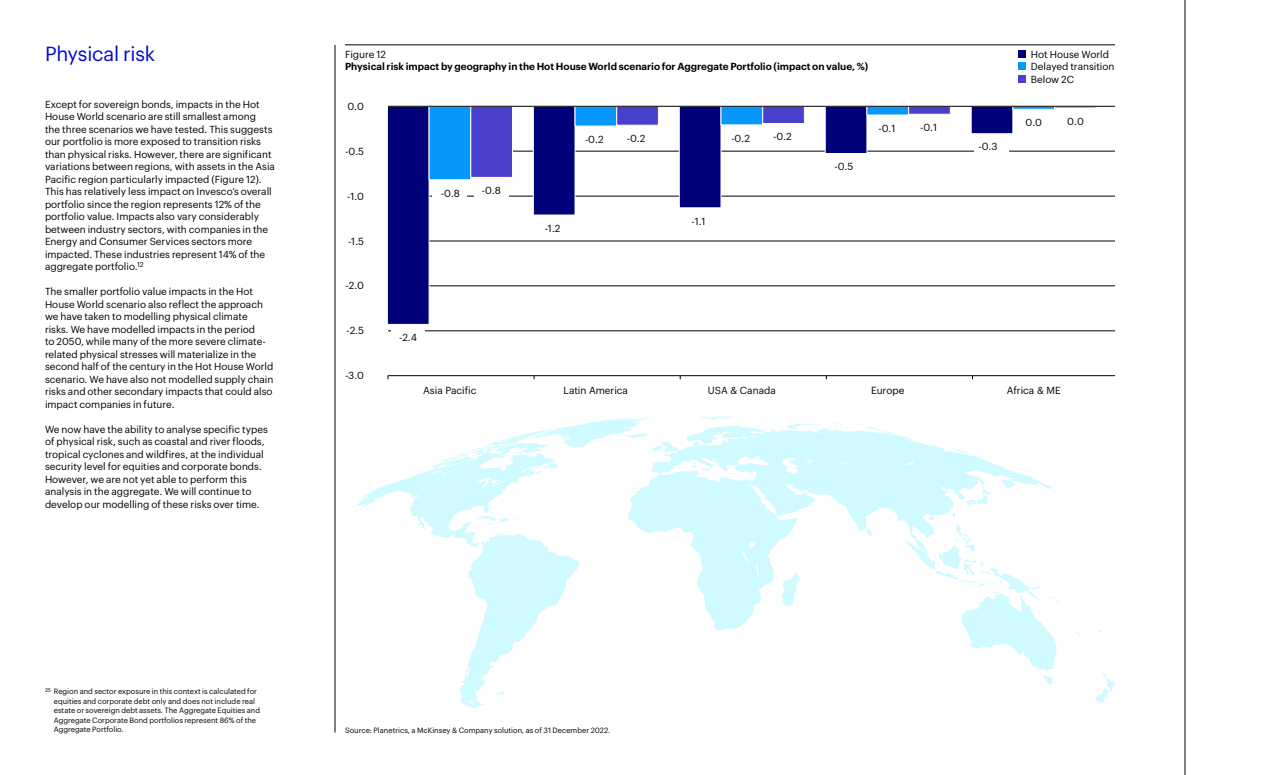
<style>
.page{position:relative;width:1280px;height:775px;background:#fff}
.page>*{position:absolute;margin:0;border:0;box-sizing:border-box;transform-origin:0 0}
._16pt_blue_Graphik_r{font:20px "Graphik";letter-spacing:-.015em;color:#000ad2}
.Body__no_indent___P{font:10px/12.5px "Graphik";color:#000}
.List_sub-head__H6{font:600 10px/12.5px "Graphik";color:#000}
.Footnotes_and_source{font:7.5px/9.4px "Graphik";color:#000}
.s1{font-weight:400}
</style>
<div class="page">
<hr style="left:1185px;top:0;width:1px;height:775px;background:#000">
<hr style="left:345px;top:45px;width:770px;height:1px;background:#000">
<hr style="left:388px;top:151px;width:727px;height:1px;background:#000">
<hr style="left:388px;top:196px;width:727px;height:1px;background:#000">
<hr style="left:388px;top:241px;width:727px;height:1px;background:#000">
<hr style="left:388px;top:286px;width:727px;height:1px;background:#000">
<hr style="left:388px;top:331px;width:727px;height:1px;background:#000">
<hr style="left:388px;top:375px;width:727px;height:1px;background:#000">
<svg style="left:387px;top:107px;width:627px;height:218px"></svg>
<svg style="left:428px;top:107px;width:586px;height:73px"></svg>
<svg style="left:470px;top:107px;width:627px;height:71px"></svg>
<hr style="left:388px;top:106px;width:727px;height:1px;background:#000">
<div style="left:392px;top:328px;width:33px;height:17px;background:#fff"></div>
<div style="left:975px;top:137px;width:34px;height:18px;background:#fff"></div>
<div style="left:433px;top:184px;width:34px;height:17px;background:#fff"></div>
<div style="left:474px;top:181px;width:35px;height:17px;background:#fff"></div>
<hr style="left:335px;top:45px;width:1px;height:687px;background:#000">
<svg style="left:1095px;top:671px;width:20px;height:32px"></svg>
<svg style="left:356px;top:470px;width:173px;height:238px"></svg>
<svg style="left:431px;top:416px;width:390px;height:215px"></svg>
<svg style="left:1073px;top:618px;width:11px;height:18px"></svg>
<svg style="left:651px;top:426px;width:402px;height:127px;fill:#cffaff"></svg>
<svg style="left:1031px;top:476px;width:6px;height:2px"></svg>
<svg style="left:905px;top:488px;width:158px;height:197px"></svg>
<div style="left:1019px;top:50px;width:7px;height:8px;background:#000078"></div>
<div style="left:1019px;top:63px;width:7px;height:7px;background:#0598fa"></div>
<div style="left:1019px;top:75px;width:7px;height:7px;background:#483fcd"></div>
<p class="_16pt_blue_Graphik_r" style="left:45px;top:39px;width:112px">Physical risk</p>
<p class="Body__no_indent___P" style="left:45px;top:97px;width:231px">Except for sovereign bonds, impacts in the Hot House World scenario are still smallest among<br>the three scenarios we have tested. This suggests our portfolio is more exposed to transition risks than physical risks. However, there are significant variations between regions, with assets in the Asia Pacific region particularly impacted (Figure 12).<br>This has relatively less impact on Invesco’s overall portfolio since the region represents 12% of the portfolio value. Impacts also vary considerably between industry sectors, with companies in the Energy and Consumer Services sectors more impacted. These industries represent 14% of the aggregate portfolio.<sup>12</sup></p>
<p class="Body__no_indent___P" style="left:45px;top:284px;width:230px">The smaller portfolio value impacts in the Hot House World scenario also reflect the approach we have taken to modelling physical climate risks. We have modelled impacts in the period<br>to 2050, while many of the more severe climate&shy;related physical stresses will materialize in the second half of the century in the Hot House World scenario. We have also not modelled supply chain risks and other secondary impacts that could also impact companies in future.</p>
<p class="Body__no_indent___P" style="left:45px;top:422px;width:224px">We now have the ability to analyse specific types of physical risk, such as coastal and river floods, tropical cyclones and wildfires, at the individual security level for equities and corporate bonds.<br>However, we are not yet able to perform this analysis in the aggregate. We will continue to develop our modelling of these risks over time.</p>
<h6 class="List_sub-head__H6" style="left:345px;top:47px;width:525px"><span class="s1">Figure 12<br></span>Physical risk impact by geography in the Hot House World scenario for Aggregate Portfolio (impact on value, %)</h6>
<p class="Body__no_indent___P" style="left:348px;top:99px;width:18px">0.0</p>
<p class="Body__no_indent___P" style="left:345px;top:144px;width:20px">-0.5</p>
<p class="Body__no_indent___P" style="left:347px;top:189px;width:19px">-1.0</p>
<p class="Body__no_indent___P" style="left:348px;top:234px;width:18px">-1.5</p>
<p class="Body__no_indent___P" style="left:441px;top:186px;width:21px">-0.8</p>
<p class="Body__no_indent___P" style="left:482px;top:183px;width:21px">-0.8</p>
<p class="Body__no_indent___P" style="left:627px;top:131px;width:20px">-0.2</p>
<p class="Body__no_indent___P" style="left:773px;top:130px;width:20px">-0.2</p>
<p class="Body__no_indent___P" style="left:585px;top:132px;width:20px">-0.2</p>
<p class="Body__no_indent___P" style="left:731px;top:131px;width:20px">-0.2</p>
<p class="Body__no_indent___P" style="left:545px;top:221px;width:17px">-1.2</p>
<p class="Body__no_indent___P" style="left:691px;top:214px;width:16px">-1.1</p>
<p class="Body__no_indent___P" style="left:834px;top:160px;width:20px">-0.5</p>
<p class="Body__no_indent___P" style="left:878px;top:121px;width:19px">-0.1</p>
<p class="Body__no_indent___P" style="left:345px;top:279px;width:20px">-2.0</p>
<p class="Body__no_indent___P" style="left:346px;top:324px;width:19px">-2.5</p>
<p class="Body__no_indent___P" style="left:345px;top:369px;width:20px">-3.0</p>
<p class="Body__no_indent___P" style="left:399px;top:330px;width:19px">-2.4</p>
<p class="Body__no_indent___P" style="left:920px;top:120px;width:19px">-0.1</p>
<p class="Body__no_indent___P" style="left:978px;top:140px;width:21px">-0.3</p>
<p class="Body__no_indent___P" style="left:1031px;top:47px;width:80px">Hot House World</p>
<p class="Body__no_indent___P" style="left:1031px;top:59px;width:85px">Delayed transition</p>
<p class="Body__no_indent___P" style="left:1031px;top:72px;width:45px">Below 2C</p>
<p class="Body__no_indent___P" style="left:1026px;top:115px;width:18px">0.0</p>
<p class="Body__no_indent___P" style="left:1067px;top:114px;width:18px">0.0</p>
<p class="Body__no_indent___P" style="left:423px;top:384px;width:55px">Asia Pacific</p>
<p class="Body__no_indent___P" style="left:564px;top:384px;width:66px">Latin America</p>
<p class="Body__no_indent___P" style="left:708px;top:384px;width:69px">USA &amp; Canada</p>
<p class="Body__no_indent___P" style="left:871px;top:384px;width:35px">Europe</p>
<p class="Body__no_indent___P" style="left:1007px;top:384px;width:56px">Africa &amp; ME</p>
<p class="Footnotes_and_source" style="left:54px;top:686px;width:208px;text-indent:-9px"><sup>25</sup> Region and sector exposure in this context is calculated for equities and corporate debt only and does not include real estate or sovereign debt assets. The Aggregate Equities and Aggregate Corporate Bond portfolios represent 86% of the Aggregate Portfolio.</p>
<p class="Footnotes_and_source" style="left:345px;top:724px;width:267px">Source: Planetrics, a McKinsey &amp; Company solution, as of 31 December 2022.</p>
</div>
